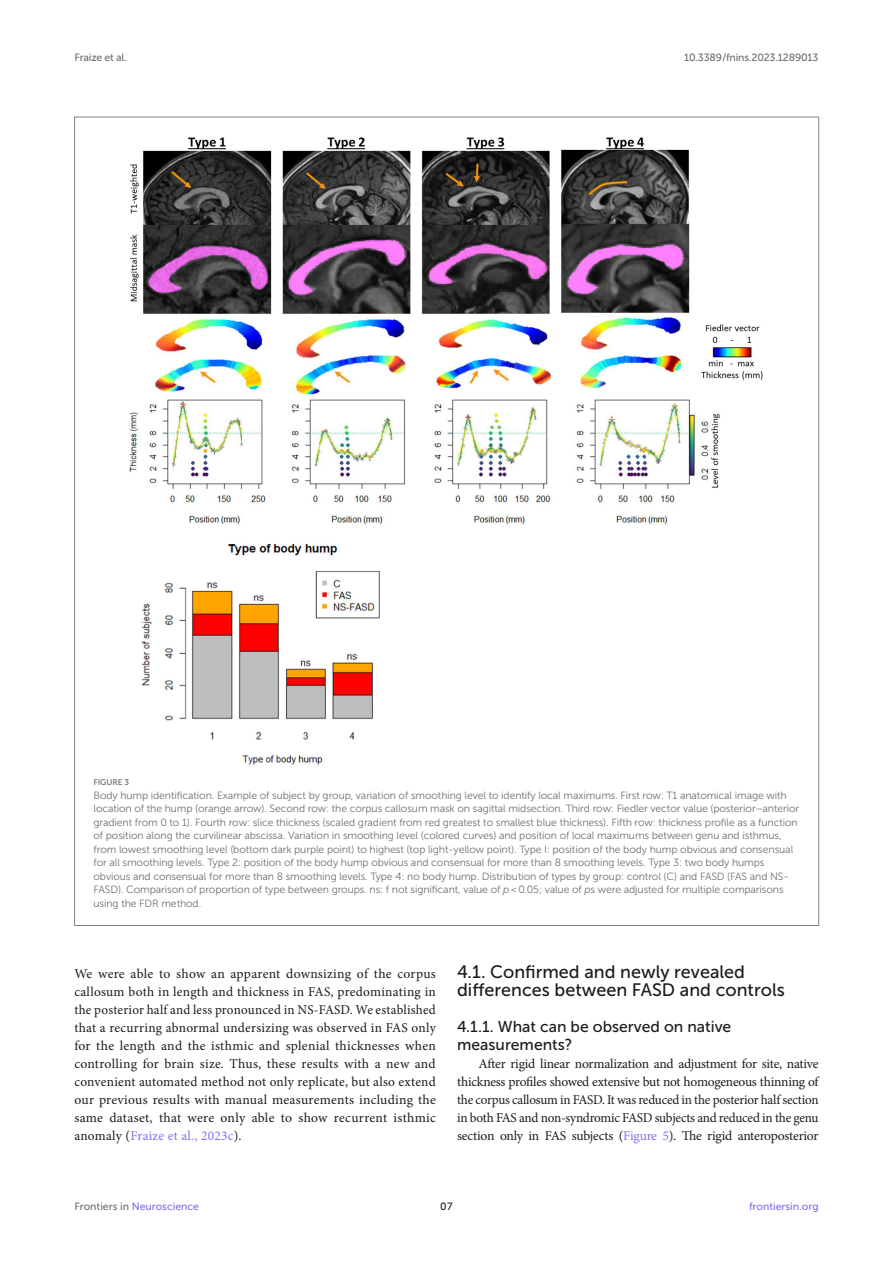
<style>
.page{position:relative;width:893px;height:1263px;background:#fff}
.page>*{position:absolute;margin:0;border:0;box-sizing:border-box;transform-origin:0 0}
.HEAD_2{font:18px/18px "Museo Sans 500";color:#1b1c1b}
.HEAD_3_after_HEAD_2{font:15.75px/18px "Museo Sans 500";color:#1b1c1b}
.TEXT_FLUSH{font:13.5px/18px "Minion Pro";letter-spacing:-.005em;color:#1b1c1b;text-align:justify}
.FIG_LEG{font:10.5px/13.5px "Museo Sans 300";letter-spacing:-.01em;color:#706f70}
.t1{font:10.5px "Museo Sans 500";color:#856df0}
.t2{font:10.5px "Museo Sans 500";letter-spacing:-.015em;color:#706f70}
.t3{font:10.5px "Museo Sans 500";color:#1b1c1b}
.FIG_HD{font:8.25px "Museo Sans 700";letter-spacing:-.01em;color:#7e7f7f}
.s1{font-style:italic}
.s2{color:#856df0}
.s3{color:#706f70}
</style>
<div class="page">
<img style="left:129px;top:137px;width:634px;height:628px">
<p class="t2" style="left:74px;top:51px;width:54px">Fraize et al.</p>
<p class="t2" style="left:684px;top:51px;width:136px">10.3389/fnins.2023.1289013</p>
<p class="FIG_HD" style="left:94px;top:778px;width:37px">FIGURE 3</p>
<p class="FIG_LEG" style="left:94px;top:788px;width:707px">Body hump identification. Example of subject by group, variation of smoothing level to identify local maximums. First row: T1 anatomical image with location of the hump (orange arrow). Second row: the corpus callosum mask on sagittal midsection. Third row: Fiedler vector value (posterior–anterior gradient from 0 to 1). Fourth row: slice thickness (scaled gradient from red greatest to smallest blue thickness). Fifth row: thickness profile as a function of position along the curvilinear abscissa. Variation in smoothing level (colored curves) and position of local maximums between genu and isthmus, from lowest smoothing level (bottom dark purple point) to highest (top light-yellow point). Type I: position of the body hump obvious and consensual for all smoothing levels. Type 2: position of the body hump obvious and consensual for more than 8 smoothing levels. Type 3: two body humps obvious and consensual for more than 8 smoothing levels. Type 4: no body hump. Distribution of types by group: control (C) and FASD (FAS and NS-FASD). Comparison of proportion of type between groups. ns: f not significant, value of <span class="s1">p</span> &lt; 0.05; value of <span class="s1">p</span>s were adjusted for multiple comparisons using the FDR method.</p>
<p class="TEXT_FLUSH" style="left:74px;top:965px;width:363px">We were able to show an apparent downsizing of the corpus callosum both in length and thickness in FAS, predominating in the posterior half and less pronounced in NS-FASD. We established that a recurring abnormal undersizing was observed in FAS only for the length and the isthmic and splenial thicknesses when controlling for brain size. Thus, these results with a new and convenient automated method not only replicate, but also extend our previous results with manual measurements including the same dataset, that were only able to show recurrent isthmic anomaly (<span class="s2">Fraize et al., 2023c</span>).</p>
<p class="HEAD_2" style="left:457px;top:963px;width:329px">4.1. Confirmed and newly revealed differences between FASD and controls</p>
<p class="HEAD_3_after_HEAD_2" style="left:457px;top:1018px;width:276px">4.1.1. What can be observed on native measurements?</p>
<p class="TEXT_FLUSH" style="left:457px;top:1055px;width:363px;text-indent:21px">After rigid linear normalization and adjustment for site, native thickness profiles showed extensive but not homogeneous thinning of the corpus callosum in FASD. It was reduced in the posterior half section in both FAS and non-syndromic FASD subjects and reduced in the genu section only in FAS subjects (<span class="s2">Figure 5</span>). The rigid anteroposterior</p>
<p class="t1" style="left:74px;top:1200px;width:126px"><span class="s3">Frontiers in</span> Neuroscience</p>
<p class="t3" style="left:440px;top:1200px;width:14px">07</p>
<p class="t1" style="left:749px;top:1200px;width:71px">frontiersin.org</p>
</div>
